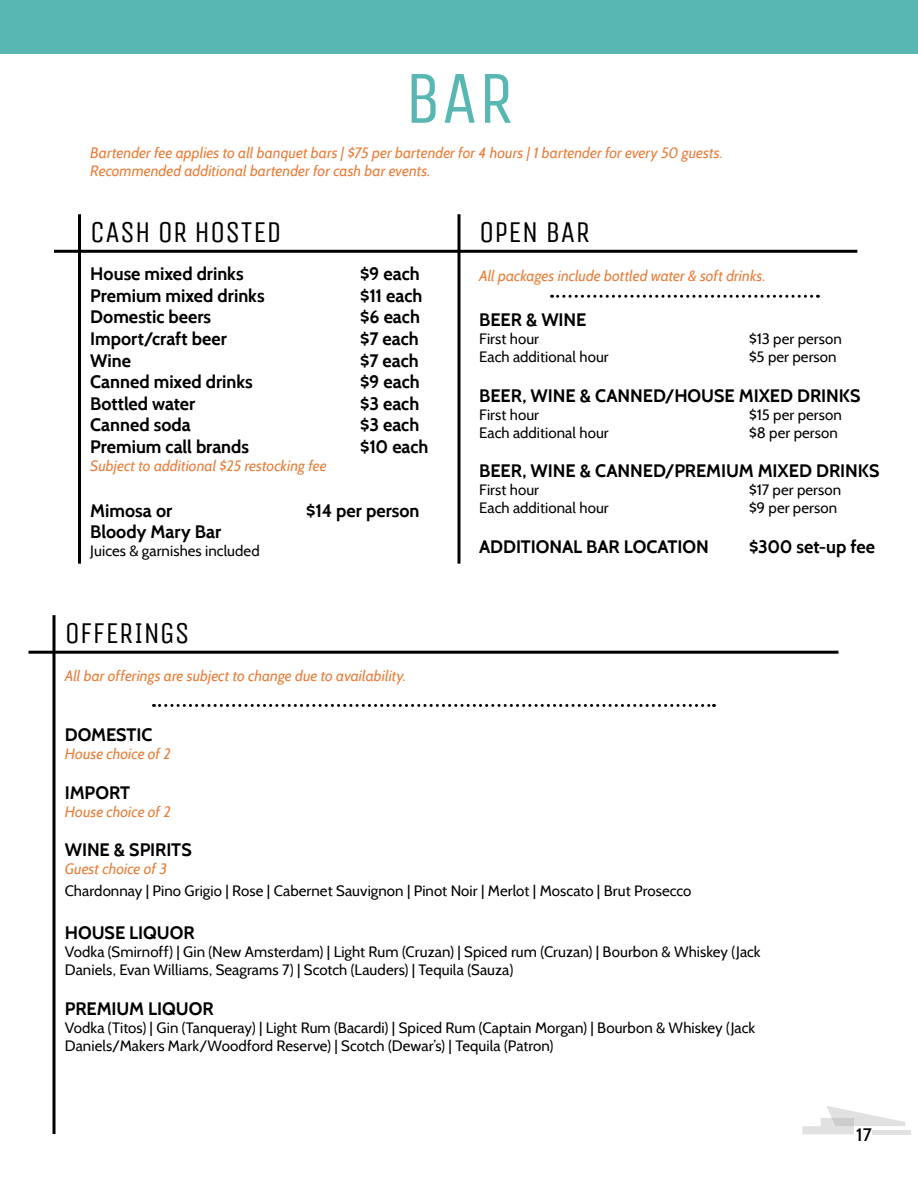
<style>
.page{position:relative;width:918px;height:1188px;background:#fff}
.page>*{position:absolute;margin:0;border:0;box-sizing:border-box;transform-origin:0 0}
.t1{font:75px "Unica One";color:#59b7b3}
.t2{font:30px "Unica One";letter-spacing:.005em;color:#000}
.t3{font:700 18px "Cabin";color:#000}
.t4{font:500 18px "Cabin";color:#000}
.t5{font:15px/18px "Cabin";letter-spacing:.005em;color:#000}
.t6{font:italic 15px/18px "Cabin";letter-spacing:.005em;color:#e77e3a}
</style>
<div class="page">
<hr style="left:54px;top:250px;width:803px;height:3px;background:#000">
<hr style="left:78px;top:214px;width:3px;height:350px;background:#000">
<hr style="left:458px;top:214px;width:2px;height:350px;background:#000">
<div style="left:0;top:0;width:918px;height:54px;background:#59b7b3"></div>
<hr style="left:28px;top:651px;width:810px;height:3px;background:#000">
<svg style="left:52px;top:615px;width:4px;height:519px;background:#3f3f3f"></svg>
<svg style="left:154px;top:704px;width:560px;height:3px"></svg>
<svg style="left:552px;top:295px;width:266px;height:3px"></svg>
<svg style="left:802px;top:1106px;width:103px;height:28px"></svg>
<hr style="left:873px;top:1130px;width:38px;height:4px;background:#e1e1e1">
<h1 class="t1" style="left:404px;top:45px;width:111px">BAR</h1>
<p class="t6" style="left:90px;top:144px;width:634px">Bartender fee applies to all banquet bars | $75 per bartender for 4 hours | 1 bartender for every 50 guests.<br>Recommended additional bartender for cash bar events.</p>
<h2 class="t2" style="left:90px;top:211px;width:193px">CASH OR HOSTED</h2>
<p class="t3" style="left:90px;top:263px;width:155px">House mixed drinks</p>
<p class="t3" style="left:360px;top:263px;width:61px">$9 each</p>
<p class="t3" style="left:90px;top:285px;width:176px">Premium mixed drinks</p>
<p class="t3" style="left:360px;top:285px;width:64px">$11 each</p>
<p class="t3" style="left:90px;top:306px;width:122px">Domestic beers</p>
<p class="t3" style="left:360px;top:306px;width:61px">$6 each</p>
<p class="t3" style="left:90px;top:328px;width:138px">Import/craft beer</p>
<p class="t3" style="left:360px;top:328px;width:60px">$7 each</p>
<p class="t3" style="left:90px;top:349px;width:42px">Wine</p>
<p class="t3" style="left:360px;top:349px;width:60px">$7 each</p>
<p class="t3" style="left:90px;top:371px;width:164px">Canned mixed drinks</p>
<p class="t3" style="left:360px;top:371px;width:61px">$9 each</p>
<p class="t3" style="left:90px;top:393px;width:106px">Bottled water</p>
<p class="t3" style="left:360px;top:393px;width:61px">$3 each</p>
<p class="t3" style="left:90px;top:414px;width:102px">Canned soda</p>
<p class="t3" style="left:360px;top:414px;width:61px">$3 each</p>
<p class="t3" style="left:90px;top:436px;width:160px">Premium call brands</p>
<p class="t3" style="left:360px;top:436px;width:70px">$10 each</p>
<p class="t6" style="left:90px;top:457px;width:238px">Subject to additional $25 restocking fee</p>
<p class="t3" style="left:90px;top:499px;width:83px">Mimosa or</p>
<p class="t3" style="left:306px;top:499px;width:115px">$14 per person</p>
<p class="t3" style="left:90px;top:521px;width:132px">Bloody Mary Bar</p>
<p class="t5" style="left:90px;top:542px;width:171px">Juices &amp; garnishes included</p>
<h2 class="t2" style="left:65px;top:611px;width:127px">OFFERINGS</h2>
<p class="t6" style="left:65px;top:667px;width:343px">All bar offerings are subject to change due to availability.</p>
<h2 class="t2" style="left:479px;top:211px;width:112px">OPEN BAR</h2>
<p class="t6" style="left:479px;top:266px;width:288px">All packages include bottled water &amp; soft drinks.</p>
<p class="t3" style="left:479px;top:309px;width:109px">BEER &amp; WINE</p>
<p class="t5" style="left:479px;top:330px;width:62px">First hour</p>
<p class="t5" style="left:749px;top:330px;width:94px">$13 per person</p>
<p class="t5" style="left:479px;top:348px;width:131px">Each additional hour</p>
<p class="t5" style="left:749px;top:348px;width:89px">$5 per person</p>
<p class="t3" style="left:479px;top:385px;width:383px">BEER, WINE &amp; CANNED/HOUSE MIXED DRINKS</p>
<p class="t5" style="left:479px;top:405px;width:62px">First hour</p>
<p class="t5" style="left:749px;top:405px;width:94px">$15 per person</p>
<p class="t5" style="left:479px;top:423px;width:131px">Each additional hour</p>
<p class="t5" style="left:749px;top:423px;width:90px">$8 per person</p>
<p class="t3" style="left:479px;top:460px;width:402px">BEER, WINE &amp; CANNED/PREMIUM MIXED DRINKS</p>
<p class="t5" style="left:479px;top:481px;width:62px">First hour</p>
<p class="t5" style="left:749px;top:481px;width:94px">$17 per person</p>
<p class="t5" style="left:479px;top:499px;width:131px">Each additional hour</p>
<p class="t5" style="left:749px;top:499px;width:90px">$9 per person</p>
<p class="t3" style="left:479px;top:536px;width:231px">ADDITIONAL BAR LOCATION</p>
<p class="t3" style="left:749px;top:536px;width:127px">$300 set-up fee</p>
<p class="t3" style="left:65px;top:724px;width:89px">DOMESTIC</p>
<p class="t6" style="left:65px;top:745px;width:108px">House choice of 2</p>
<p class="t3" style="left:65px;top:781px;width:67px">IMPORT</p>
<p class="t6" style="left:65px;top:802px;width:108px">House choice of 2</p>
<p class="t3" style="left:65px;top:839px;width:129px">WINE &amp; SPIRITS</p>
<p class="t6" style="left:65px;top:860px;width:104px">Guest choice of 3</p>
<p class="t5" style="left:65px;top:882px;width:628px">Chardonnay | Pino Grigio | Rose | Cabernet Sauvignon | Pinot Noir | Merlot | Moscato | Brut Prosecco</p>
<p class="t3" style="left:65px;top:922px;width:131px">HOUSE LIQUOR</p>
<p class="t5" style="left:65px;top:943px;width:697px">Vodka (Smirnoff) | Gin (New Amsterdam) | Light Rum (Cruzan) | Spiced rum (Cruzan) | Bourbon &amp; Whiskey (Jack<br>Daniels, Evan Williams, Seagrams 7) | Scotch (Lauders) | Tequila (Sauza)</p>
<p class="t3" style="left:65px;top:997px;width:150px">PREMIUM LIQUOR</p>
<p class="t5" style="left:65px;top:1018px;width:692px">Vodka (Titos) | Gin (Tanqueray) | Light Rum (Bacardi) | Spiced Rum (Captain Morgan) | Bourbon &amp; Whiskey (Jack<br>Daniels/Makers Mark/Woodford Reserve) | Scotch (Dewar’s) | Tequila (Patron)</p>
<p class="t4" style="left:856px;top:1123px;width:17px">17</p>
</div>
